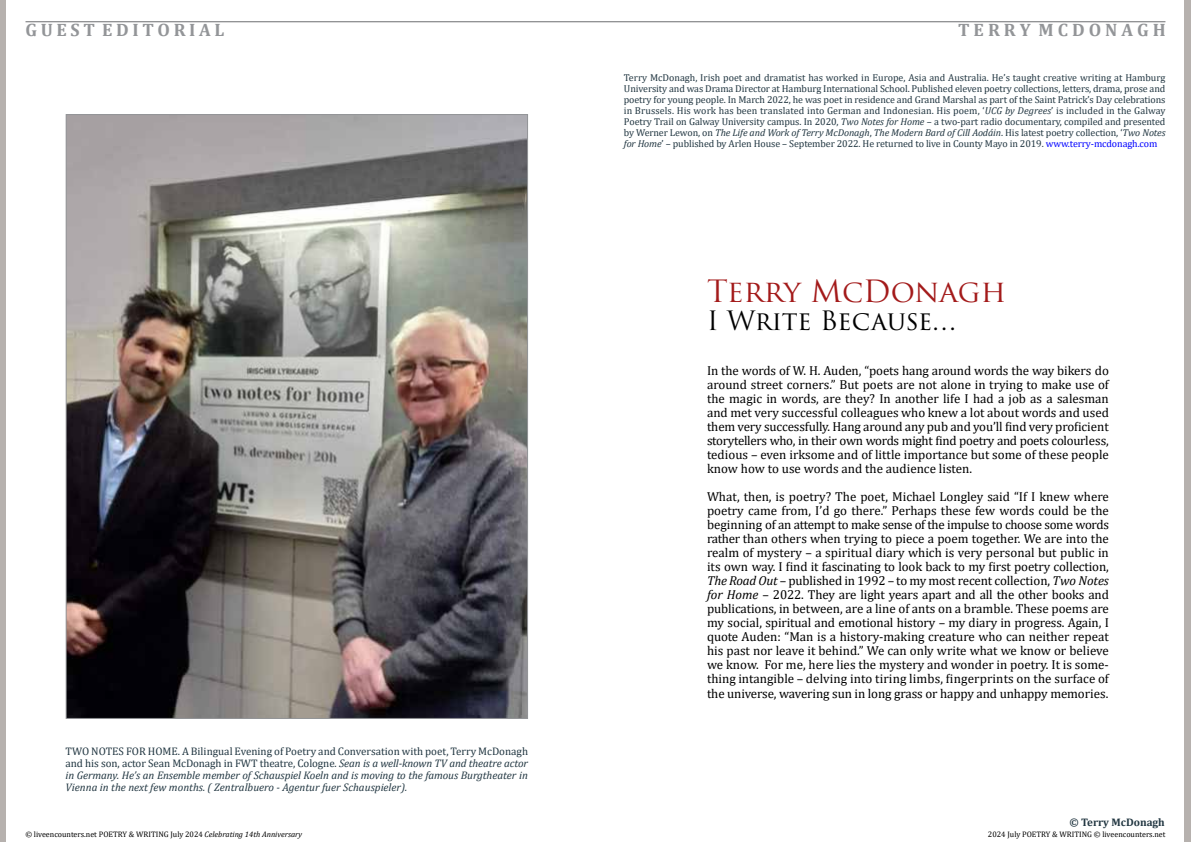
<style>
.page{position:relative;width:1191px;height:842px;background:#fff}
.page>*{position:absolute;margin:0;border:0;box-sizing:border-box;transform-origin:0 0}
.t1{font:30px "Trajan Pro";color:#a31a1a}
.t2{font:26px "Trajan Pro 3";letter-spacing:-.01em;color:#000}
.t3{font:700 18px "Cambria";color:#939598}
.t4{font:13px/14.1px "Cambria";letter-spacing:-.01em;color:#000;text-align:justify}
.t5{font:italic 11px/12px "Cambria";color:#223742;text-align:justify}
.t6{font:700 11px "Cambria";color:#223742}
.t7{font:10px/11px "Cambria";letter-spacing:-.01em;color:#223742;text-align:justify}
.t8{font:8px "Cambria";color:#000}
.s1{font-style:normal}
.s2{font-style:italic}
.s3{color:#00f}
</style>
<div class="page">
<hr style="left:26px;top:21px;width:1139px;height:1px;background:#6d6e71">
<img style="left:68px;top:116px;width:458px;height:601px">
<h3 class="t3" style="left:26px;top:17px;width:200px">G U E S T E D I T O R I A L</h3>
<p class="t5" style="left:66px;top:744px;width:464px"><span class="s1">TWO NOTES FOR HOME. A Bilingual Evening of Poetry and Conversation with poet, Terry McDonagh and his son, actor Sean McDonagh in FWT theatre, Cologne.</span> Sean is a well-known TV and theatre actor in Germany. He’s an Ensemble member of Schauspiel Koeln and is moving to the famous Burgtheater in Vienna in the next few months. ( Zentralbuero - Agentur fuer Schauspieler).</p>
<h3 class="t3" style="left:958px;top:17px;width:209px">T E R R Y M C D O N A G H</h3>
<p class="t7" style="left:624px;top:72px;width:543px">Terry McDonagh, Irish poet and dramatist has worked in Europe, Asia and Australia. He’s taught creative writing at Hamburg University and was Drama Director at Hamburg International School. Published eleven poetry collections, letters, drama, prose and poetry for young people. In March 2022, he was poet in residence and Grand Marshal as part of the Saint Patrick’s Day celebrations in Brussels. His work has been translated into German and Indonesian. His poem, ‘<span class="s2">UCG by Degrees</span>’ is included in the Galway Poetry Trail on Galway University campus. In 2020, <span class="s2">Two Notes for Home</span> – a two-part radio documentary, compiled and presented by Werner Lewon, on <span class="s2">The Life and Work of Terry McDonagh</span>, <span class="s2">The Modern Bard of Cill Aodáin</span>. His latest poetry collection, ‘<span class="s2">Two Notes for Home</span>’ – published by Arlen House – September 2022. He returned to live in County Mayo in 2019. <span class="s3">www.terry-mcdonagh.com</span></p>
<h1 class="t1" style="left:707px;top:272px;width:301px">Terry McDonagh</h1>
<h2 class="t2" style="left:707px;top:303px;width:250px">I Write Because…</h2>
<p class="t4" style="left:707px;top:364px;width:403px">In the words of W. H. Auden, “poets hang around words the way bikers do around street corners.” But poets are not alone in trying to make use of the magic in words, are they? In another life I had a job as a salesman and met very successful colleagues who knew a lot about words and used them very successfully. Hang around any pub and you’ll find very proficient storytellers who, in their own words might find poetry and poets colourless, tedious – even irksome and of little importance but some of these people know how to use words and the audience listen.</p>
<p class="t4" style="left:707px;top:490px;width:403px">What, then, is poetry? The poet, Michael Longley said “If I knew where poetry came from, I’d go there.” Perhaps these few words could be the beginning of an attempt to make sense of the impulse to choose some words rather than others when trying to piece a poem together. We are into the realm of mystery – a spiritual diary which is very personal but public in its own way. I find it fascinating to look back to my first poetry collection, <span class="s2">The Road Out</span> – published in 1992 – to my most recent collection, <span class="s2">Two Notes for Home</span> – 2022. They are light years apart and all the other books and publications, in between, are a line of ants on a bramble. These poems are my social, spiritual and emotional history – my diary in progress. Again, I quote Auden: “Man is a history-making creature who can neither repeat his past nor leave it behind.” We can only write what we know or believe we know. For me, here lies the mystery and wonder in poetry. It is some&shy;thing intangible – delving into tiring limbs, fingerprints on the surface of the universe, wavering sun in long grass or happy and unhappy memories.</p>
<p class="t6" style="left:1069px;top:814px;width:97px">© Terry McDonagh</p>
<p class="t8" style="left:25px;top:829px;width:278px">© liveencounters.net POETRY &amp; WRITING July 2024 <span class="s2">Celebrating 14th Anniversary</span></p>
<p class="t8" style="left:988px;top:830px;width:179px">2024 July POETRY &amp; WRITING © liveencounters.net</p>
</div>
